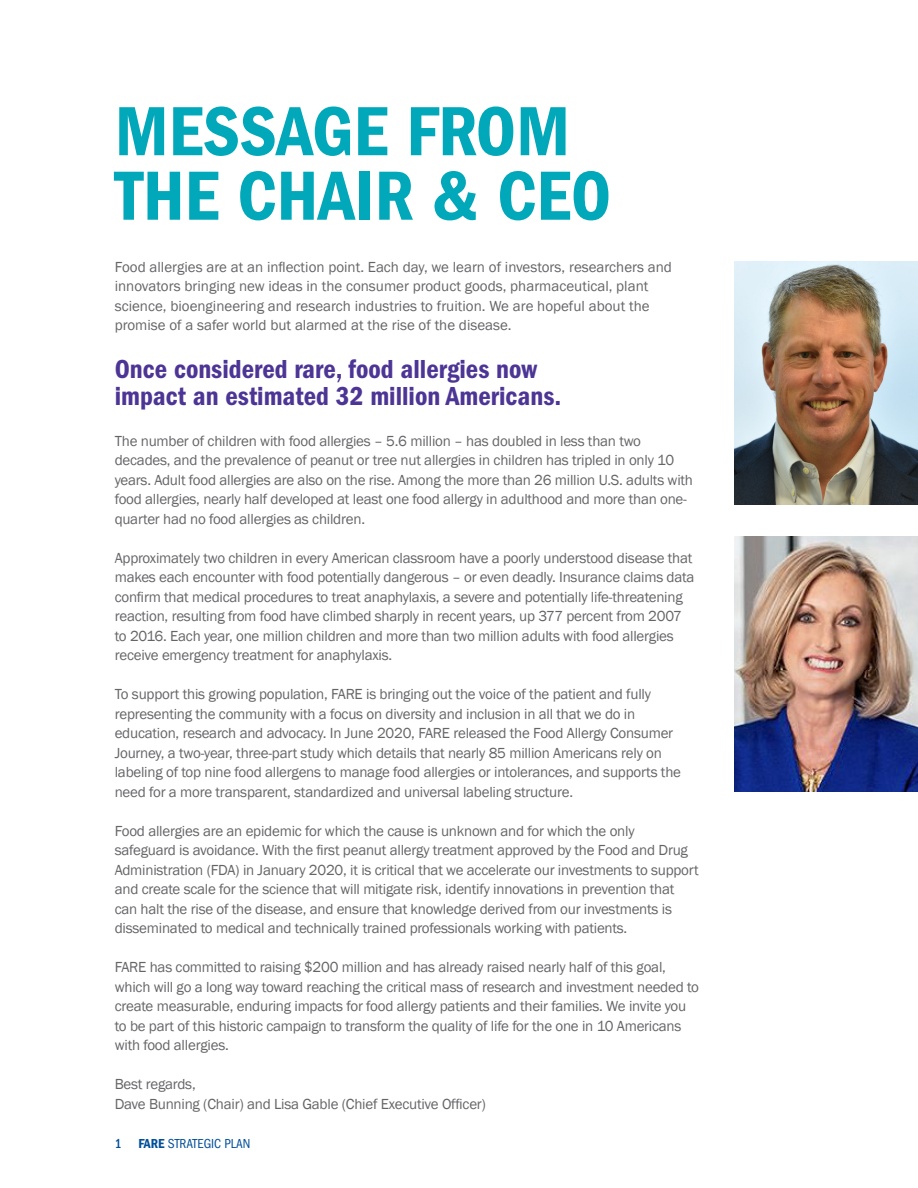
<style>
.page{position:relative;width:918px;height:1188px;background:#fff}
.page>*{position:absolute;margin:0;border:0;box-sizing:border-box;transform-origin:0 0}
.t1{font:72px/64.5px "ITC Franklin Gothic Std Dm Cd";color:#00a8b9}
.t2{font:27px "ITC Franklin Gothic Std Dm Cd";color:#4d3595}
.t3{font:15px/19.5px "Franklin Gothic";letter-spacing:-.015em;color:#656568}
.t4{font:condensed 13.5px "ITC Franklin Gothic Std";color:#014e99}
.s1{font-weight:500}
.s2{font-family:"ITC Franklin Gothic Std Dm Cd";font-stretch:normal}
</style>
<div class="page">
<img style="left:734px;top:261px;width:184px;height:244px">
<img style="left:734px;top:537px;width:184px;height:255px">
<p class="t1" style="left:115px;top:99px;width:498px">MESSAGE FROM<br>THE CHAIR &amp; CEO</p>
<p class="t3" style="left:115px;top:257px;width:559px">Food allergies are at an inflection point. Each day, we learn of investors, researchers and innovators bringing new ideas in the consumer product goods, pharmaceutical, plant science, bioengineering and research industries to fruition. We are hopeful about the promise of a safer world but alarmed at the rise of the disease.</p>
<p class="t2" style="left:115px;top:354px;width:424px">Once considered rare, food allergies now</p>
<p class="t2" style="left:115px;top:381px;width:448px">impact an estimated 32 million Americans.</p>
<p class="t3" style="left:115px;top:431px;width:580px">The number of children with food allergies – 5.6 million – has doubled in less than two decades, and the prevalence of peanut or tree nut allergies in children has tripled in only 10 years. Adult food allergies are also on the rise. Among the more than 26 million U.S. adults with food allergies, nearly half developed at least one food allergy in adulthood and more than one&shy;quarter had no food allergies as children.</p>
<p class="t3" style="left:115px;top:548px;width:581px">Approximately two children in every American classroom have a poorly understood disease that makes each encounter with food potentially dangerous – or even deadly. Insurance claims data confirm that medical procedures to treat anaphylaxis, a severe and potentially life-threatening reaction, resulting from food have climbed sharply in recent years, up 377 percent from 2007 to 2016. Each year, one million children and more than two million adults with food allergies receive emergency treatment for anaphylaxis.</p>
<p class="t3" style="left:115px;top:685px;width:568px">To support this growing population, FARE is bringing out the voice of the patient and fully representing the community with a focus on diversity and inclusion in all that we do in education, research and advocacy. In June 2020, FARE released the Food Allergy Consumer Journey, a two-year, three-part study which details that nearly 85 million Americans rely on labeling of top nine food allergens to manage food allergies or intolerances, and supports the need for a more transparent, standardized and universal labeling structure.</p>
<p class="t3" style="left:115px;top:821px;width:585px">Food allergies are an epidemic for which the cause is unknown and for which the only safeguard is avoidance. With the first peanut allergy treatment approved by the Food and Drug Administration (FDA) in January 2020, it is critical that we accelerate our investments to support and create scale for the science that will mitigate risk, identify innovations in prevention that can halt the rise of the disease, and ensure that knowledge derived from our investments is disseminated to medical and technically trained professionals working with patients.</p>
<p class="t3" style="left:115px;top:958px;width:586px">FARE has committed to raising $200 million and has already raised nearly half of this goal, which will go a long way toward reaching the critical mass of research and investment needed to create measurable, enduring impacts for food allergy patients and their families. We invite you to be part of this historic campaign to transform the quality of life for the one in 10 Americans with food allergies.</p>
<p class="t3" style="left:115px;top:1075px;width:83px">Best regards,</p>
<p class="t3" style="left:115px;top:1094px;width:373px">Dave Bunning (Chair) and Lisa Gable (Chief Executive Officer)</p>
<p class="t4" style="left:115px;top:1136px;width:137px"><span class="s1">1</span> <span class="s2">FARE</span> STRATEGIC PLAN</p>
</div>
